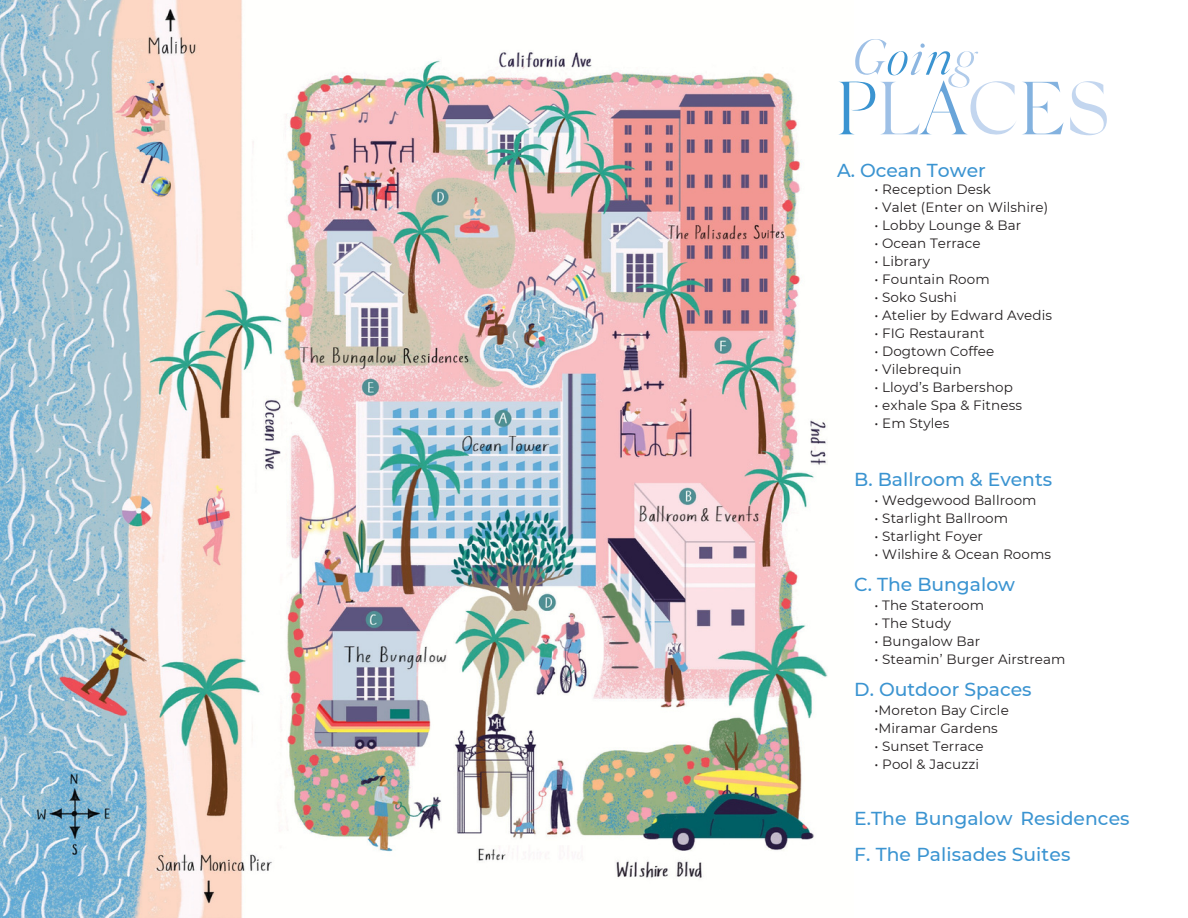
<style>
.page{position:relative;width:1188px;height:918px;background:#fff}
.page>*{position:absolute;margin:0;border:0;box-sizing:border-box;transform-origin:0 0}
.t1{font:300 75px "Silk Serif";color:#c3d6ef}
.t2{font:italic 300 50.4px "Silk Serif";color:#3b94d1}
.t3{font:500 18.75px/36px "Montserrat";color:#3b94d1}
.t4{font:13.5px "Montserrat";letter-spacing:.005em;color:#231f20}
.s1{color:#9ec0e6}
.s2{color:#8cb6e1}
.s3{color:#b0cbea}
.s4{color:#3b94d1}
.s5{color:#68a4d9}
.s6{color:#83b2df}
</style>
<div class="page">
<img style="left:0;top:0;width:828px;height:918px">
<h2 class="t2" style="left:851px;top:38px;width:125px"><span class="s1">G</span>o<span class="s2">i</span>n<span class="s3">g</span></h2>
<h2 class="t1" style="left:837px;top:79px;width:274px"><span class="s4">P</span><span class="s1">L</span><span class="s5">A</span>C<span class="s6">E</span>S</h2>
<h2 class="t3" style="left:837px;top:152px;width:150px">A. Ocean Tower</h2>
<p class="t4" style="left:874px;top:181px;width:118px">• Reception Desk</p>
<h1 class="t4" style="left:874px;top:199px;width:175px">• Valet (Enter on Wilshire)</h1>
<p class="t4" style="left:874px;top:217px;width:148px">• Lobby Lounge &amp; Bar</p>
<p class="t4" style="left:874px;top:235px;width:108px">• Ocean Terrace</p>
<p class="t4" style="left:874px;top:253px;width:57px">• Library</p>
<p class="t4" style="left:874px;top:271px;width:117px">• Fountain Room</p>
<h1 class="t4" style="left:874px;top:289px;width:84px">• Soko Sushi</h1>
<p class="t4" style="left:874px;top:307px;width:179px">• Atelier by Edward Avedis</p>
<p class="t4" style="left:874px;top:325px;width:112px">• FIG Restaurant</p>
<p class="t4" style="left:874px;top:343px;width:121px">• Dogtown Coffee</p>
<p class="t4" style="left:874px;top:361px;width:89px">• Vilebrequin</p>
<p class="t4" style="left:874px;top:379px;width:140px">• Lloyd’s Barbershop</p>
<h1 class="t4" style="left:874px;top:397px;width:149px">• exhale Spa &amp; Fitness</h1>
<p class="t4" style="left:874px;top:415px;width:76px">• Em Styles</p>
<p class="t3" style="left:854px;top:461px;width:199px">B. Ballroom &amp; Events</p>
<p class="t4" style="left:874px;top:491px;width:164px">• Wedgewood Ballroom</p>
<p class="t4" style="left:874px;top:509px;width:135px">• Starlight Ballroom</p>
<p class="t4" style="left:874px;top:527px;width:110px">• Starlight Foyer</p>
<p class="t4" style="left:874px;top:545px;width:178px">• Wilshire &amp; Ocean Rooms</p>
<p class="t3" style="left:854px;top:566px;width:162px">C. The Bungalow</p>
<p class="t4" style="left:874px;top:596px;width:111px">• The Stateroom</p>
<p class="t4" style="left:874px;top:614px;width:78px">• The Study</p>
<p class="t4" style="left:874px;top:632px;width:107px">• Bungalow Bar</p>
<h1 class="t4" style="left:874px;top:650px;width:193px">• Steamin’ Burger Airstream</h1>
<p class="t3" style="left:854px;top:671px;width:179px">D. Outdoor Spaces</p>
<p class="t4" style="left:874px;top:701px;width:136px">•Moreton Bay Circle</p>
<p class="t4" style="left:874px;top:719px;width:125px">•Miramar Gardens</p>
<p class="t4" style="left:874px;top:737px;width:111px">• Sunset Terrace</p>
<p class="t4" style="left:874px;top:755px;width:106px">• Pool &amp; Jacuzzi</p>
<p class="t3" style="left:854px;top:800px;width:277px">E.The Bungalow Residences<br>F. The Palisades Suites</p>
</div>
